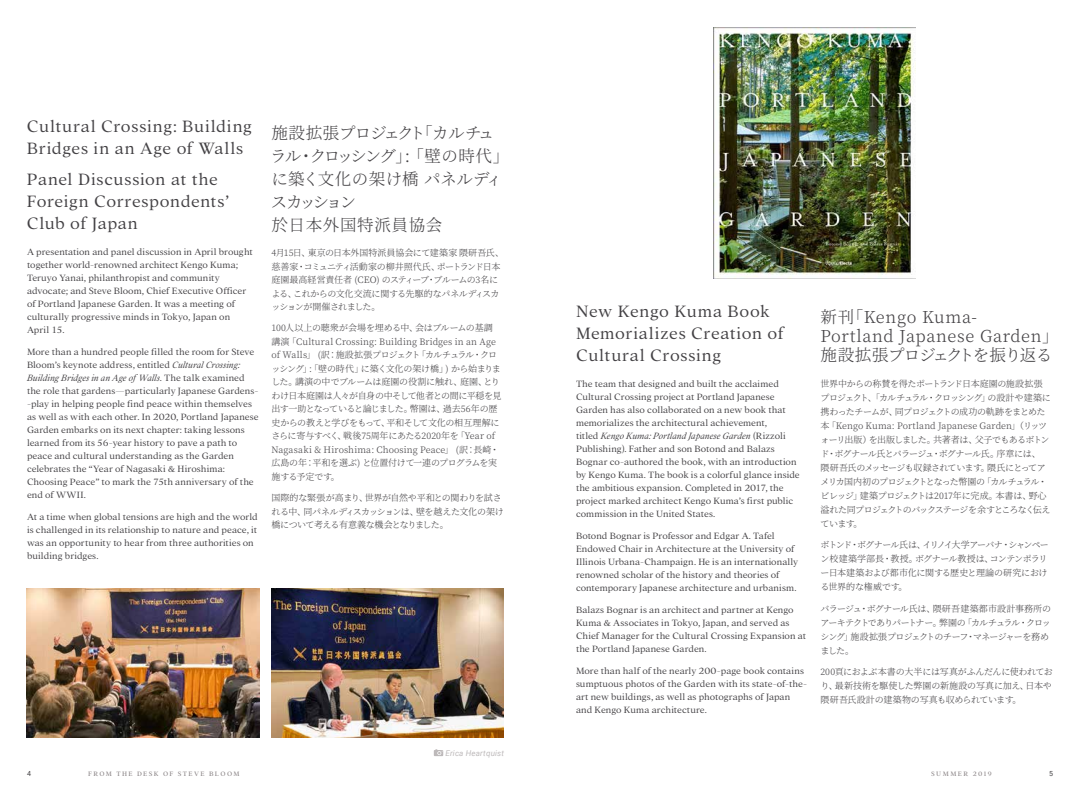
<style>
.page{position:relative;width:1080px;height:792px;background:#fff}
.page>*{position:absolute;margin:0;border:0;box-sizing:border-box;transform-origin:0 0}
.t1{font:300 18px/22px "Addington CF";letter-spacing:.03em;color:#434144}
.t2{font:300 16.5px/23px "Noto Serif CJ Kjp";letter-spacing:-.005em;color:#434144}
.t3{font:300 16.5px/19px "Noto Serif CJ Kjp";letter-spacing:.025em;color:#434144}
.t4{font:300 10px/13px "Addington CF";color:#434144}
.t5{font:300 9px/13.5px "Noto Serif CJ Kjp";letter-spacing:-.035em;color:#434144}
.t6{font:300 9px/14px "Noto Serif CJ Kjp";letter-spacing:-.07em;color:#434144}
.t7{font:italic 8px "Roboto";letter-spacing:.02em;color:#bdb9ba}
.t8{font:7px "Addington CF";letter-spacing:.2em;color:#8d8789}
.t9{font:7px "Roboto";color:#434144}
.s1{font-style:italic}
</style>
<div class="page">
<img style="left:27px;top:588px;width:232px;height:150px">
<img style="left:272px;top:588px;width:232px;height:150px">
<img style="left:714px;top:27px;width:201px;height:252px">
<svg style="left:434px;top:749px;width:9px;height:7px"></svg>
<h1 class="t1" style="left:27px;top:116px;width:227px">Cultural Crossing: Building<br>Bridges in an Age of Walls</h1>
<h1 class="t1" style="left:27px;top:169px;width:204px">Panel Discussion at the<br>Foreign Correspondents’<br>Club of Japan</h1>
<p class="t4" style="left:27px;top:246px;width:227px">A presentation and panel discussion in April brought together world-renowned architect Kengo Kuma; Teruyo Yanai, philanthropist and community advocate; and Steve Bloom, Chief Executive Officer of Portland Japanese Garden. It was a meeting of culturally progressive minds in Tokyo, Japan on April 15.</p>
<p class="t4" style="left:27px;top:346px;width:233px">More than a hundred people filled the room for Steve Bloom’s keynote address, entitled <span class="s1">Cultural Crossing:<br>Building Bridges in an Age of Walls</span>. The talk examined the role that gardens—particularly Japanese Gardens--play in helping people find peace within themselves as well as with each other. In 2020, Portland Japanese Garden embarks on its next chapter: taking lessons learned from its 56-year history to pave a path to peace and cultural understanding as the Garden celebrates the “Year of Nagasaki &amp; Hiroshima:<br>Choosing Peace” to mark the 75th anniversary of the end of WWII.</p>
<p class="t4" style="left:27px;top:511px;width:232px">At a time when global tensions are high and the world is challenged in its relationship to nature and peace, it was an opportunity to hear from three authorities on building bridges.</p>
<h2 class="t2" style="left:270px;top:122px;width:241px">施設拡張プロジェクト「カルチュラル・クロッシング」: 「壁の時代」に築く文化の架け橋 パネルディスカッション<br>於日本外国特派員協会</h2>
<p class="t5" style="left:272px;top:247px;width:234px">4月15日、東京の日本外国特派員協会にて建築家 隈研吾氏、慈善家・コミュニティ活動家の柳井照代氏、ポートランド日本庭園最高経営責任者 (CEO) のスティーブ・ブルームの3名による、これからの文化交流に関する先駆的なパネルディスカッションが開催されました。</p>
<p class="t5" style="left:272px;top:322px;width:232px">100人以上の聴衆が会場を埋める中、会はブルームの基調講演「Cultural Crossing: Building Bridges in an Age of Walls」 (訳：施設拡張プロジェクト「カルチュラル・クロッシング」:「壁の時代」に築く文化の架け橋」) から始まりました。講演の中でブルームは庭園の役割に触れ、庭園、とりわけ日本庭園は人々が自身の中そして他者との間に平穏を見出す一助となっていると論じました。幣園は、過去56年の歴史からの教えと学びをもって、平和そして文化の相互理解にさらに寄与すべく、戦後75周年にあたる2020年を「Year of Nagasaki &amp; Hiroshima: Choosing Peace」 (訳：長崎・広島の年：平和を選ぶ) と位置付けて一連のプログラムを実施する予定です。</p>
<p class="t5" style="left:272px;top:491px;width:234px">国際的な緊張が高まり、世界が自然や平和との関わりを試される中、同パネルディスカッションは、壁を越えた文化の架け橋について考える有意義な機会となりました。</p>
<p class="t7" style="left:446px;top:748px;width:60px">Erica Heartquist</p>
<h1 class="t1" style="left:576px;top:301px;width:209px">New Kengo Kuma Book<br>Memorializes Creation of<br>Cultural Crossing</h1>
<h2 class="t3" style="left:821px;top:308px;width:240px">新刊「Kengo Kuma-<br>Portland Japanese Garden」施設拡張プロジェクトを振り返る</h2>
<p class="t4" style="left:576px;top:378px;width:225px">The team that designed and built the acclaimed Cultural Crossing project at Portland Japanese Garden has also collaborated on a new book that memorializes the architectural achievement,<br>titled <span class="s1">Kengo Kuma: Portland Japanese Garden</span> (Rizzoli Publishing). Father and son Botond and Balazs Bognar co-authored the book, with an introduction by Kengo Kuma. The book is a colorful glance inside the ambitious expansion. Completed in 2017, the project marked architect Kengo Kuma’s first public commission in the United States.</p>
<p class="t4" style="left:576px;top:530px;width:224px">Botond Bognar is Professor and Edgar A. Tafel Endowed Chair in Architecture at the University of Illinois Urbana-Champaign. He is an internationally renowned scholar of the history and theories of contemporary Japanese architecture and urbanism.</p>
<p class="t4" style="left:576px;top:604px;width:232px">Balazs Bognar is an architect and partner at Kengo Kuma &amp; Associates in Tokyo, Japan, and served as Chief Manager for the Cultural Crossing Expansion at the Portland Japanese Garden.</p>
<p class="t4" style="left:576px;top:665px;width:233px">More than half of the nearly 200-page book contains sumptuous photos of the Garden with its state-of-the&shy;art new buildings, as well as photographs of Japan and Kengo Kuma architecture.</p>
<p class="t5" style="left:820px;top:377px;width:232px;line-height:14px">世界中からの称賛を得たポートランド日本庭園の施設拡張プロジェクト、「カルチュラル・クロッシング」の設計や建築に携わったチームが、同プロジェクトの成功の軌跡をまとめた本「Kengo Kuma: Portland Japanese Garden」（リッツォーリ出版）を出版しました。共著者は、父子でもあるボトンド・ボグナール氏とバラージュ・ボグナール氏。序章には、隈研吾氏のメッセージも収録されています。隈氏にとってアメリカ国内初のプロジェクトとなった幣園の「カルチュラル・ビレッジ」建築プロジェクトは2017年に完成。本書は、野心溢れた同プロジェクトのバックステージを余すところなく伝えています。</p>
<p class="t5" style="left:820px;top:538px;width:230px;line-height:14px">ボトンド・ボグナール氏は、イリノイ大学アーバナ・シャンペーン校建築学部長・教授。ボグナール教授は、コンテンポラリー日本建築および都市化に関する歴史と理論の研究における世界的な権威です。</p>
<p class="t6" style="left:820px;top:602px;width:232px">バラージュ・ボグナール氏は、隈研吾建築都市設計事務所のアーキテクトでありパートナー。弊園の「カルチュラル・クロッシング」施設拡張プロジェクトのチーフ・マネージャーを務めました。</p>
<p class="t5" style="left:820px;top:665px;width:234px;line-height:14px">200頁におよぶ本書の大半には写真がふんだんに使われており、最新技術を駆使した弊園の新施設の写真に加え、日本や隈研吾氏設計の建築物の写真も収められています。</p>
<p class="t9" style="left:27px;top:768px;width:5px">4</p>
<p class="t8" style="left:88px;top:770px;width:153px">FROM THE DESK OF STEVE BLOOM</p>
<p class="t8" style="left:931px;top:770px;width:62px">SUMMER 2019</p>
<p class="t9" style="left:1049px;top:768px;width:5px">5</p>
</div>
